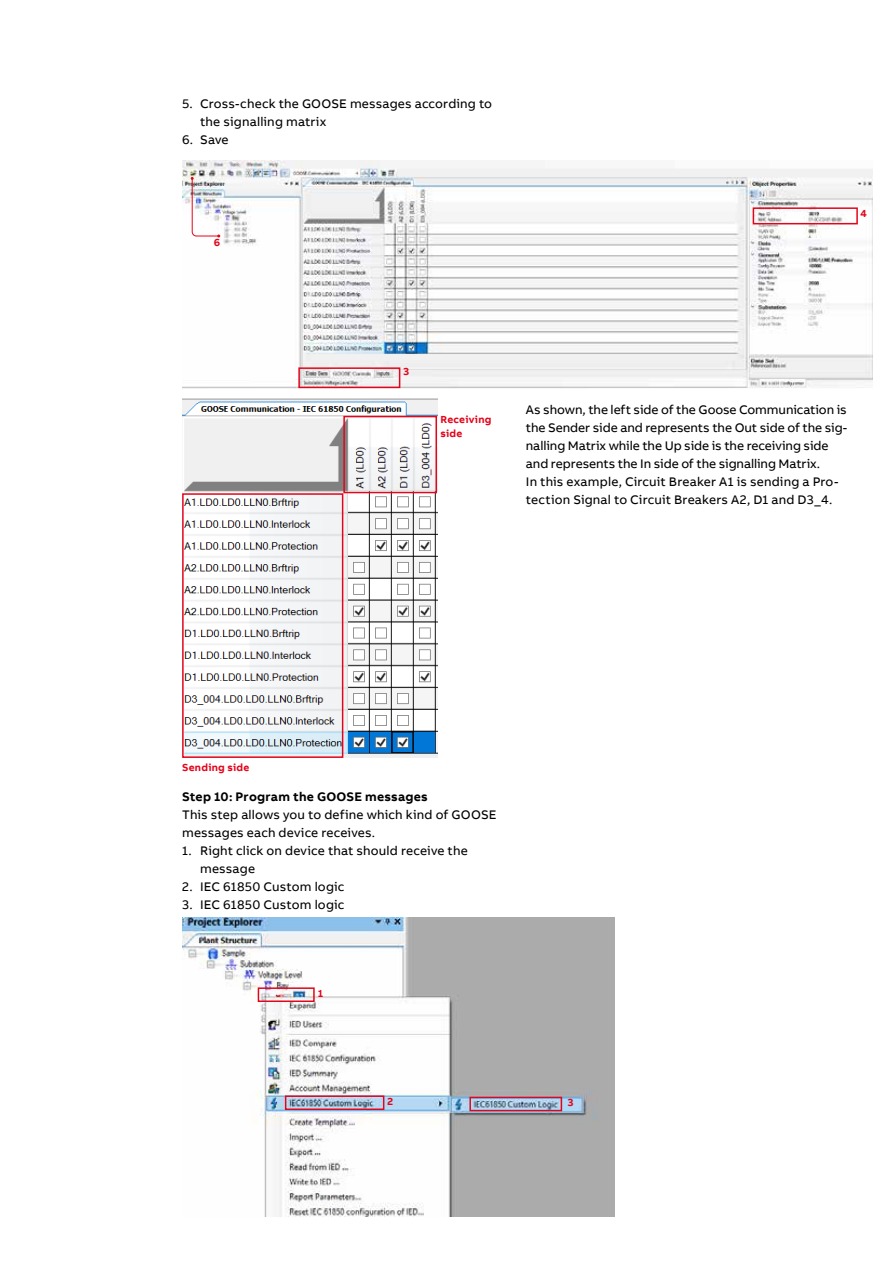
<style>
.page{position:relative;width:893px;height:1263px;background:#fff}
.page>*{position:absolute;margin:0;border:0;box-sizing:border-box;transform-origin:0 0}
.t1{font:12.75px/18px "AB Bvoice";letter-spacing:.005em;color:#000}
.t2{font:700 12.75px "AB Bvoice";letter-spacing:.015em;color:#000}
.t3{font:700 10.5px/13.5px "AB Bvoice";letter-spacing:.025em;color:#e3051b}
</style>
<div class="page">
<img style="left:182px;top:160px;width:690px;height:228px">
<img style="left:182px;top:398px;width:255px;height:360px">
<img style="left:182px;top:918px;width:433px;height:298px">
<div style="left:285px;top:1095px;width:99px;height:15px;border:2px solid #e3051b"></div>
<div style="left:258px;top:987px;width:57px;height:15px;border:2px solid #e3051b"></div>
<div style="left:298px;top:367px;width:102px;height:21px;border:2px solid #e3051b"></div>
<div style="left:753px;top:207px;width:105px;height:17px;border:2px solid #e3051b"></div>
<div style="left:469px;top:1097px;width:93px;height:14px;border:2px solid #e3051b"></div>
<svg style="left:191px;top:177px;width:29px;height:60px"></svg>
<div style="left:182px;top:493px;width:161px;height:265px;border:2px solid #e3051b"></div>
<div style="left:343px;top:416px;width:94px;height:77px;border:2px solid #e3051b"></div>
<p class="t1" style="left:200px;top:94px;width:293px;text-indent:-18px">5. Cross-check the GOOSE messages according to the signalling matrix</p>
<p class="t1" style="left:182px;top:130px;width:48px">6. Save</p>
<p class="t3" style="left:214px;top:236px;width:8px">6</p>
<p class="t3" style="left:861px;top:207px;width:8px">4</p>
<p class="t3" style="left:403px;top:365px;width:8px">3</p>
<p class="t3" style="left:441px;top:413px;width:52px">Receiving side</p>
<p class="t1" style="left:526px;top:400px;width:323px">As shown, the left side of the Goose Communication is the Sender side and represents the Out side of the sig&shy;nalling Matrix while the Up side is the receiving side and represents the In side of the signalling Matrix.<br>In this example, Circuit Breaker A1 is sending a Pro&shy;tection Signal to Circuit Breakers A2, D1 and D3_4.</p>
<p class="t3" style="left:182px;top:760px;width:69px">Sending side</p>
<p class="t2" style="left:182px;top:788px;width:247px">Step 10: Program the GOOSE messages</p>
<p class="t1" style="left:182px;top:805px;width:316px">This step allows you to define which kind of GOOSE messages each device receives.</p>
<p class="t1" style="left:200px;top:841px;width:269px;text-indent:-18px">1. Right click on device that should receive the message</p>
<p class="t1" style="left:182px;top:877px;width:164px">2. IEC 61850 Custom logic</p>
<p class="t1" style="left:182px;top:895px;width:164px">3. IEC 61850 Custom logic</p>
<p class="t3" style="left:317px;top:987px;width:8px">1</p>
<p class="t3" style="left:387px;top:1095px;width:8px">2</p>
<p class="t3" style="left:567px;top:1096px;width:8px">3</p>
</div>
